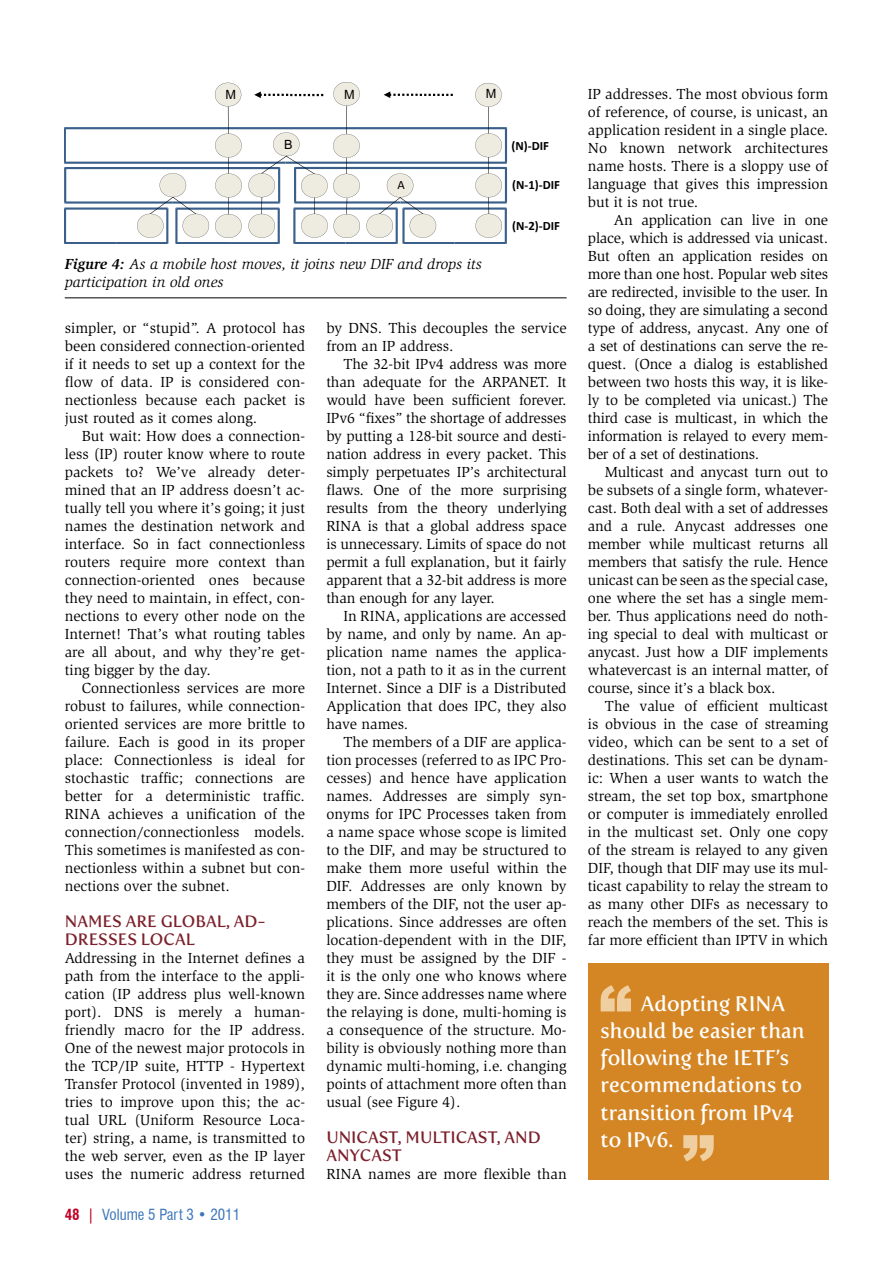
<style>
.page{position:relative;width:893px;height:1263px;background:#fff}
.page>*{position:absolute;margin:0;border:0;box-sizing:border-box;transform-origin:0 0}
.t1{font:21px/27px "Fertigo Pro";color:#fff}
.t2{font:16.5px/18px "Fertigo Pro";color:#7c212c}
.t3{font:15px/18px "Slimbach";color:#000;text-align:justify}
.t4{font:italic 15px/18px "Slimbach";color:#000}
.t5{font:condensed 15px "Swiss 721 BT";color:#3b76ba}
.t6{font:700 12.75px "Calibri";color:#000}
.t7{font:12.75px "Arial";color:#000}
.t8{font:12.75px "Calibri";color:#000}
.s1{font-weight:700}
.s2{font-weight:700;color:#be0027}
.s3{color:#be0027}
</style>
<div class="page">
<div style="left:588px;top:963px;width:240px;height:216px;background:#d48625"></div>
<svg style="left:601px;top:985px;width:30px;height:26px"></svg>
<svg style="left:683px;top:1135px;width:31px;height:26px"></svg>
<svg style="left:65px;top:82px;width:442px;height:162px"></svg>
<hr style="left:65px;top:297px;width:502px;height:1px;background:#000">
<p class="t7" style="left:225px;top:87px;width:12px">M</p>
<p class="t7" style="left:344px;top:87px;width:12px">M</p>
<p class="t7" style="left:486px;top:87px;width:12px">M</p>
<p class="t7" style="left:284px;top:137px;width:10px">B</p>
<p class="t8" style="left:397px;top:177px;width:9px">A</p>
<p class="t4" style="left:65px;top:255px;width:419px"><span class="s1">Figure 4:</span> As a mobile host moves, it joins new DIF and drops its participation in old ones</p>
<p class="t6" style="left:512px;top:137px;width:39px">(N)-DIF</p>
<p class="t6" style="left:512px;top:177px;width:49px">(N-1)-DIF</p>
<p class="t6" style="left:512px;top:217px;width:49px">(N-2)-DIF</p>
<p class="t3" style="left:65px;top:319px;width:242px">simpler, or “stupid”. A protocol has been considered connection-oriented if it needs to set up a context for the flow of data. IP is considered con&shy;nectionless because each packet is just routed as it comes along.</p>
<p class="t3" style="left:65px;top:427px;width:242px;text-indent:17px">But wait: How does a connection&shy;less (IP) router know where to route packets to? We’ve already deter&shy;mined that an IP address doesn’t ac&shy;tually tell you where it’s going; it just names the destination network and interface. So in fact connectionless routers require more context than connection-oriented ones because they need to maintain, in effect, con&shy;nections to every other node on the Internet! That’s what routing tables are all about, and why they’re get&shy;ting bigger by the day.</p>
<p class="t3" style="left:65px;top:679px;width:242px;text-indent:17px">Connectionless services are more robust to failures, while connection&shy;oriented services are more brittle to failure. Each is good in its proper place: Connectionless is ideal for stochastic traffic; connections are better for a deterministic traffic.<br>RINA achieves a unification of the connection/connectionless models.<br>This sometimes is manifested as con&shy;nectionless within a subnet but con&shy;nections over the subnet.</p>
<p class="t2" style="left:65px;top:912px;width:203px">Names are global, ad&shy;dresses local</p>
<p class="t3" style="left:65px;top:949px;width:242px">Addressing in the Internet defines a path from the interface to the appli&shy;cation (IP address plus well-known port). DNS is merely a human&shy;friendly macro for the IP address.<br>One of the newest major protocols in the TCP/IP suite, HTTP - Hypertext Transfer Protocol (invented in 1989), tries to improve upon this; the ac&shy;tual URL (Uniform Resource Loca&shy;ter) string, a name, is transmitted to the web server, even as the IP layer uses the numeric address returned</p>
<p class="t5" style="left:65px;top:1206px;width:177px"><span class="s2">48</span> <span class="s3">|</span> Volume 5 Part 3 • 2011</p>
<p class="t3" style="left:326px;top:319px;width:242px">by DNS. This decouples the service from an IP address.</p>
<p class="t3" style="left:326px;top:355px;width:242px;text-indent:17px">The 32-bit IPv4 address was more than adequate for the ARPANET. It would have been sufficient forever.<br>IPv6 “fixes” the shortage of addresses by putting a 128-bit source and desti&shy;nation address in every packet. This simply perpetuates IP’s architectural flaws. One of the more surprising results from the theory underlying RINA is that a global address space is unnecessary. Limits of space do not permit a full explanation, but it fairly apparent that a 32-bit address is more than enough for any layer.</p>
<p class="t3" style="left:326px;top:607px;width:242px;text-indent:17px">In RINA, applications are accessed by name, and only by name. An ap&shy;plication name names the applica&shy;tion, not a path to it as in the current Internet. Since a DIF is a Distributed Application that does IPC, they also have names.</p>
<p class="t3" style="left:326px;top:733px;width:242px;text-indent:17px">The members of a DIF are applica&shy;tion processes (referred to as IPC Pro&shy;cesses) and hence have application names. Addresses are simply syn&shy;onyms for IPC Processes taken from a name space whose scope is limited to the DIF, and may be structured to make them more useful within the DIF. Addresses are only known by members of the DIF, not the user ap&shy;plications. Since addresses are often location-dependent with in the DIF, they must be assigned by the DIF - it is the only one who knows where they are. Since addresses name where the relaying is done, multi-homing is a consequence of the structure. Mo&shy;bility is obviously nothing more than dynamic multi-homing, i.e. changing points of attachment more often than usual (see Figure 4).</p>
<p class="t2" style="left:326px;top:1128px;width:216px">U ni cast, multi cast, and anycast</p>
<p class="t3" style="left:326px;top:1165px;width:242px">RINA names are more flexible than</p>
<p class="t3" style="left:588px;top:85px;width:242px">IP addresses. The most obvious form of reference, of course, is unicast, an application resident in a single place.<br>No known network architectures name hosts. There is a sloppy use of language that gives this impression but it is not true.</p>
<p class="t3" style="left:588px;top:211px;width:242px;text-indent:26px">An application can live in one place, which is addressed via unicast.<br>But often an application resides on more than one host. Popular web sites are redirected, invisible to the user. In so doing, they are simulating a second type of address, anycast. Any one of a set of destinations can serve the re&shy;quest. (Once a dialog is established between two hosts this way, it is like&shy;ly to be completed via unicast.) The third case is multicast, in which the information is relayed to every mem&shy;ber of a set of destinations.</p>
<p class="t3" style="left:588px;top:463px;width:242px;text-indent:17px">Multicast and anycast turn out to be subsets of a single form, whatever&shy;cast. Both deal with a set of addresses and a rule. Anycast addresses one member while multicast returns all members that satisfy the rule. Hence unicast can be seen as the special case, one where the set has a single mem&shy;ber. Thus applications need do noth&shy;ing special to deal with multicast or anycast. Just how a DIF implements whatevercast is an internal matter, of course, since it’s a black box.</p>
<p class="t3" style="left:588px;top:697px;width:242px;text-indent:17px">The value of efficient multicast is obvious in the case of streaming video, which can be sent to a set of destinations. This set can be dynam&shy;ic: When a user wants to watch the stream, the set top box, smartphone or computer is immediately enrolled in the multicast set. Only one copy of the stream is relayed to any given DIF, though that DIF may use its mul&shy;ticast capability to relay the stream to as many other DIFs as necessary to reach the members of the set. This is far more efficient than IPTV in which</p>
<h1 class="t1" style="left:601px;top:991px;width:206px;text-indent:40px">Adopting RINA should be easier than following the IETF’s recommendations to transition from IPv4 to IPv6.</h1>
</div>
